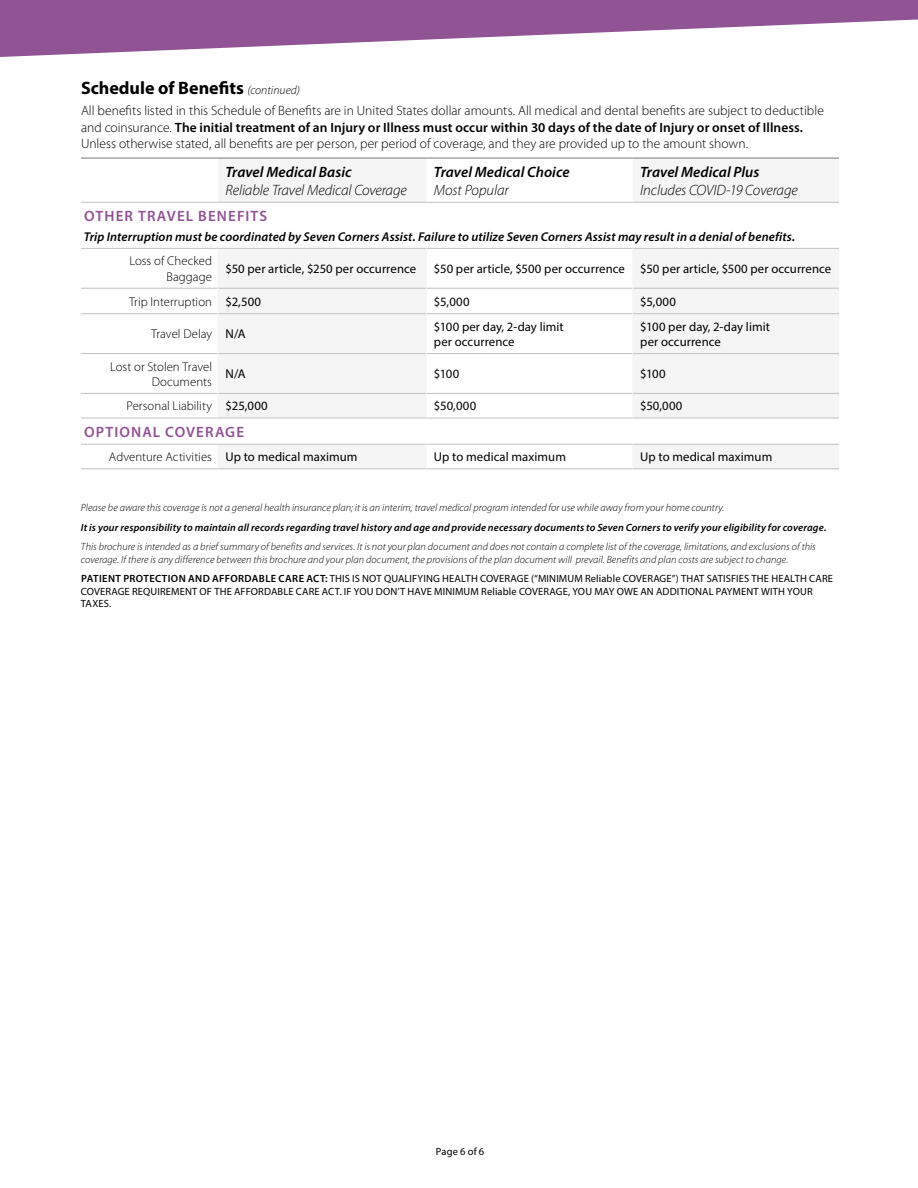
<style>
.page{position:relative;width:918px;height:1188px;background:#fff}
.page>*{position:absolute;margin:0;border:0;box-sizing:border-box;transform-origin:0 0}
.t1{font:700 18px "Myriad Pro";color:#000}
.t2{font:italic 300 15px "Myriad Pro";letter-spacing:-.005em;color:#000}
.t3{font:italic 600 15px "Myriad Pro";letter-spacing:.005em;color:#000}
.t4{font:600 15px "Myriad Pro";letter-spacing:.075em;color:#905394}
.t5{font:300 13.5px/16.5px "Myriad Pro";color:#000}
.t6{font:12.75px/15.3px "Myriad Pro";letter-spacing:.005em;color:#000}
.t7{font:300 12.75px/15.3px "Myriad Pro";color:#000;text-align:right}
.t8{font:italic 600 12.75px "Myriad Pro";letter-spacing:.01em;color:#000}
.t9{font:italic 300 10.5px/12.6px "Myriad Pro";letter-spacing:.005em;color:#000}
.t10{font:10.5px/12.6px "Myriad Pro";letter-spacing:.015em;color:#000}
.t11{font:italic 600 10.5px "Myriad Pro";letter-spacing:.015em;color:#000}
.s1{font-weight:300;font-style:italic;font-size:12px}
.s2{font-weight:600}
.s3{font-weight:400}
</style>
<div class="page">
<svg style="left:0;top:0;width:918px;height:57px;fill:#905394"></svg>
<svg style="left:81px;top:287px;width:758px;height:182px"></svg>
<hr style="left:81px;top:202px;width:137px;height:1px;background:#c0c0c0">
<hr style="left:218px;top:202px;width:208px;height:1px;background:#c0c0c0">
<hr style="left:426px;top:202px;width:207px;height:1px;background:#c0c0c0">
<hr style="left:633px;top:202px;width:206px;height:1px;background:#c0c0c0">
<hr style="left:81px;top:248px;width:137px;height:1px;background:#c0c0c0">
<hr style="left:218px;top:248px;width:208px;height:1px;background:#c0c0c0">
<hr style="left:426px;top:248px;width:207px;height:1px;background:#c0c0c0">
<hr style="left:633px;top:248px;width:206px;height:1px;background:#c0c0c0">
<hr style="left:81px;top:288px;width:137px;height:1px;background:#c0c0c0">
<hr style="left:218px;top:288px;width:208px;height:1px;background:#c0c0c0">
<hr style="left:427px;top:288px;width:206px;height:1px;background:#c0c0c0">
<hr style="left:633px;top:288px;width:206px;height:1px;background:#c0c0c0">
<hr style="left:81px;top:313px;width:137px;height:1px;background:#c0c0c0">
<hr style="left:218px;top:313px;width:208px;height:1px;background:#c0c0c0">
<hr style="left:427px;top:313px;width:206px;height:1px;background:#c0c0c0">
<hr style="left:633px;top:313px;width:206px;height:1px;background:#c0c0c0">
<hr style="left:81px;top:353px;width:137px;height:1px;background:#c0c0c0">
<hr style="left:218px;top:353px;width:208px;height:1px;background:#c0c0c0">
<hr style="left:427px;top:353px;width:206px;height:1px;background:#c0c0c0">
<hr style="left:633px;top:353px;width:206px;height:1px;background:#c0c0c0">
<hr style="left:81px;top:393px;width:137px;height:1px;background:#c0c0c0">
<hr style="left:218px;top:393px;width:208px;height:1px;background:#c0c0c0">
<hr style="left:427px;top:393px;width:206px;height:1px;background:#c0c0c0">
<hr style="left:633px;top:393px;width:206px;height:1px;background:#c0c0c0">
<hr style="left:81px;top:418px;width:137px;height:1px;background:#c0c0c0">
<hr style="left:218px;top:418px;width:208px;height:1px;background:#c0c0c0">
<hr style="left:426px;top:418px;width:207px;height:1px;background:#c0c0c0">
<hr style="left:633px;top:418px;width:206px;height:1px;background:#c0c0c0">
<hr style="left:81px;top:444px;width:137px;height:1px;background:#c0c0c0">
<hr style="left:218px;top:444px;width:208px;height:1px;background:#c0c0c0">
<hr style="left:426px;top:444px;width:207px;height:1px;background:#c0c0c0">
<hr style="left:633px;top:444px;width:206px;height:1px;background:#c0c0c0">
<hr style="left:81px;top:469px;width:137px;height:1px;background:#c0c0c0">
<hr style="left:218px;top:469px;width:208px;height:1px;background:#c0c0c0">
<hr style="left:426px;top:469px;width:207px;height:1px;background:#c0c0c0">
<hr style="left:633px;top:469px;width:206px;height:1px;background:#c0c0c0">
<hr style="left:218px;top:249px;width:1px;height:39px;background:#f5f5f5">
<hr style="left:426px;top:249px;width:1px;height:39px;background:#f5f5f5">
<svg style="left:218px;top:288px;width:1px;height:26px"></svg>
<svg style="left:426px;top:288px;width:1px;height:26px"></svg>
<hr style="left:218px;top:314px;width:1px;height:40px;background:#f5f5f5">
<hr style="left:426px;top:314px;width:1px;height:40px;background:#f5f5f5">
<hr style="left:218px;top:354px;width:1px;height:39px;background:#f5f5f5">
<hr style="left:426px;top:354px;width:1px;height:39px;background:#f5f5f5">
<svg style="left:218px;top:393px;width:1px;height:25px"></svg>
<svg style="left:426px;top:393px;width:1px;height:25px"></svg>
<svg style="left:218px;top:444px;width:1px;height:25px"></svg>
<svg style="left:426px;top:444px;width:1px;height:25px"></svg>
<hr style="left:633px;top:249px;width:1px;height:39px;background:#f5f5f5">
<svg style="left:633px;top:288px;width:1px;height:26px"></svg>
<hr style="left:633px;top:314px;width:1px;height:40px;background:#f5f5f5">
<hr style="left:633px;top:354px;width:1px;height:39px;background:#f5f5f5">
<svg style="left:633px;top:393px;width:1px;height:25px"></svg>
<svg style="left:633px;top:444px;width:1px;height:25px"></svg>
<hr style="left:81px;top:158px;width:137px;height:1px;background:#797979">
<hr style="left:218px;top:158px;width:208px;height:1px;background:#797979">
<hr style="left:426px;top:158px;width:207px;height:1px;background:#797979">
<hr style="left:633px;top:158px;width:206px;height:1px;background:#797979">
<h1 class="t1" style="left:81px;top:76px;width:221px">Schedule of Benefits <span class="s1">(continued)</span></h1>
<p class="t5" style="left:81px;top:103px;width:744px">All benefits listed in this Schedule of Benefits are in United States dollar amounts. All medical and dental benefits are subject to deductible and coinsurance. <span class="s2">The initial treatment of an Injury or Illness must occur within 30 days of the date of Injury or onset of Illness.<br></span>Unless otherwise stated, all benefits are per person, per period of coverage, and they are provided up to the amount shown.</p>
<h2 class="t3" style="left:226px;top:162px;width:128px">Travel Medical Basic</h2>
<h2 class="t2" style="left:226px;top:181px;width:183px">Reliable Travel Medical Coverage</h2>
<h2 class="t3" style="left:434px;top:162px;width:137px">Travel Medical Choice</h2>
<h2 class="t2" style="left:434px;top:181px;width:76px">Most Popular</h2>
<h2 class="t3" style="left:640px;top:162px;width:121px">Travel Medical Plus</h2>
<h2 class="t2" style="left:640px;top:181px;width:159px">Includes COVID-19 Coverage</h2>
<h2 class="t4" style="left:84px;top:206px;width:185px">OTHER TRAVEL BENEFITS</h2>
<p class="t8" style="left:84px;top:228px;width:713px">Trip Interruption must be coordinated by Seven Corners Assist. Failure to utilize Seven Corners Assist may result in a denial of benefits.</p>
<p class="t7" style="left:129px;top:254px;width:84px">Loss of Checked<br>Baggage</p>
<p class="t6" style="left:226px;top:261px;width:192px">$50 per article, $250 per occurrence</p>
<p class="t6" style="left:434px;top:261px;width:399px">$50 per article, $500 per occurrence $50 per article, $500 per occurrence</p>
<p class="t7" style="left:129px;top:294px;width:134px">Trip Interruption <span class="s3">$2,500</span></p>
<p class="t6" style="left:434px;top:294px;width:37px">$5,000</p>
<p class="t6" style="left:640px;top:294px;width:37px">$5,000</p>
<p class="t7" style="left:151px;top:327px;width:96px">Travel Delay <span class="s3">N/A</span></p>
<p class="t6" style="left:434px;top:319px;width:131px">$100 per day, 2-day limit per occurrence</p>
<p class="t6" style="left:640px;top:319px;width:131px">$100 per day, 2-day limit per occurrence</p>
<p class="t7" style="left:110px;top:359px;width:103px">Lost or Stolen Travel<br>Documents</p>
<p class="t6" style="left:226px;top:366px;width:22px">N/A</p>
<p class="t6" style="left:434px;top:366px;width:27px">$100</p>
<p class="t6" style="left:640px;top:366px;width:27px">$100</p>
<p class="t7" style="left:126px;top:399px;width:143px">Personal Liability <span class="s3">$25,000</span></p>
<p class="t6" style="left:434px;top:398px;width:44px">$50,000</p>
<p class="t6" style="left:640px;top:398px;width:44px">$50,000</p>
<h2 class="t4" style="left:84px;top:422px;width:162px">OPTIONAL COVERAGE</h2>
<p class="t7" style="left:109px;top:450px;width:250px">Adventure Activities <span class="s3">Up to medical maximum</span></p>
<p class="t6" style="left:434px;top:449px;width:134px">Up to medical maximum</p>
<p class="t6" style="left:640px;top:449px;width:134px">Up to medical maximum</p>
<p class="t9" style="left:81px;top:501px;width:645px">Please be aware this coverage is not a general health insurance plan; it is an interim, travel medical program intended for use while away from your home country.</p>
<p class="t11" style="left:81px;top:520px;width:747px">It is your responsibility to maintain all records regarding travel history and age and provide necessary documents to Seven Corners to verify your eligibility for coverage.</p>
<p class="t9" style="left:81px;top:540px;width:737px">This brochure is intended as a brief summary of benefits and services. It is not your plan document and does not contain a complete list of the coverage, limitations, and exclusions of this coverage. If there is any difference between this brochure and your plan document, the provisions of the plan document will prevail. Benefits and plan costs are subject to change.</p>
<p class="t10" style="left:81px;top:572px;width:754px"><span class="s2">PATIENT PROTECTION AND AFFORDABLE CARE ACT:</span> THIS IS NOT QUALIFYING HEALTH COVERAGE (“MINIMUM Reliable COVERAGE”) THAT SATISFIES THE HEALTH CARE<br>COVERAGE REQUIREMENT OF THE AFFORDABLE CARE ACT. IF YOU DON’T HAVE MINIMUM Reliable COVERAGE, YOU MAY OWE AN ADDITIONAL PAYMENT WITH YOUR<br>TAXES.</p>
<p class="t10" style="left:436px;top:1145px;width:50px">Page 6 of 6</p>
</div>
